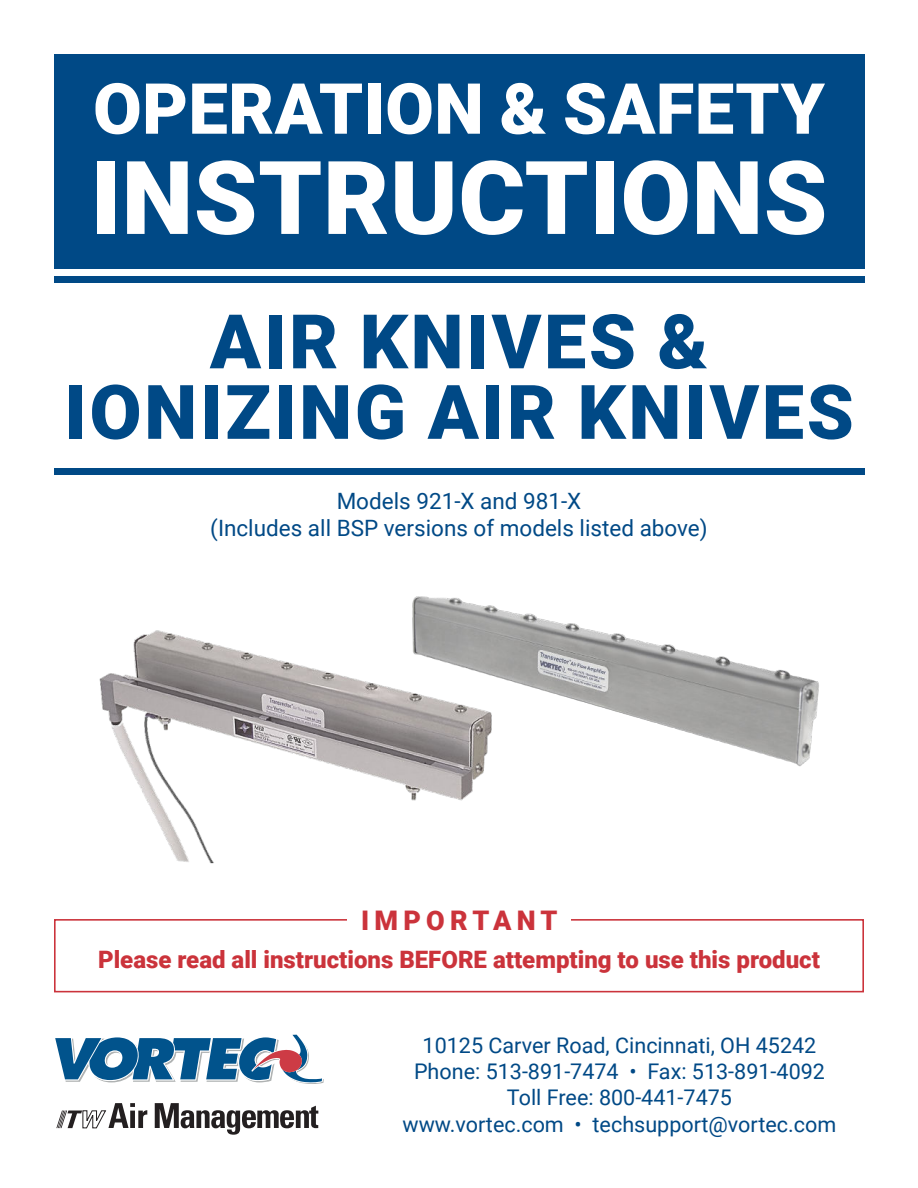
<style>
.page{position:relative;width:918px;height:1188px;background:#fff}
.page>*{position:absolute;margin:0;border:0;box-sizing:border-box;transform-origin:0 0}
.t1{font:900 102px "Roboto";letter-spacing:.005em;color:#fff}
.t2{font:900 75.45px/70.5px "Roboto";letter-spacing:.035em;color:#004986;text-align:center}
.t3{font:900 70.5px "Roboto";letter-spacing:.005em;color:#fff}
.t4{font:900 27px "Roboto";letter-spacing:.195em;color:#cb333b}
.t5{font:900 24px "Roboto";color:#cb333b}
.t6{font:22.5px/27px "Roboto";color:#004986;text-align:center}
.t7{font:21.6px/26.4px "Roboto";color:#004986;text-align:center}
</style>
<div class="page">
<div style="left:54px;top:54px;width:810px;height:214px;background:#004986"></div>
<div style="left:54px;top:919px;width:810px;height:73px;background:#fff;border:2px solid #cb333b"></div>
<div style="left:347px;top:905px;width:224px;height:30px;background:#fff"></div>
<div style="left:54px;top:276px;width:810px;height:6px;background:#004986"></div>
<div style="left:54px;top:468px;width:810px;height:7px;background:#004986"></div>
<svg style="left:56px;top:1103px;width:91px;height:25px"></svg>
<svg style="left:155px;top:1103px;width:163px;height:32px"></svg>
<svg style="left:55px;top:1034px;width:269px;height:50px"></svg>
<img style="left:99px;top:596px;width:720px;height:268px">
<h3 class="t3" style="left:93px;top:78px;width:733px">OPERATION &amp; SAFETY</h3>
<h1 class="t1" style="left:90px;top:154px;width:739px">INSTRUCTIONS</h1>
<h2 class="t2" style="left:64px;top:312px;width:791px">AIR KNIVES &amp;<br>IONIZING AIR KNIVES</h2>
<p class="t6" style="left:210px;top:489px;width:499px">Models 921-X and 981-X<br>(Includes all BSP versions of models listed above)</p>
<p class="t4" style="left:361px;top:909px;width:198px">IMPORTANT</p>
<p class="t5" style="left:98px;top:949px;width:723px">Please read all instructions BEFORE attempting to use this product</p>
<p class="t7" style="left:403px;top:1033px;width:435px">10125 Carver Road, Cincinnati, OH 45242<br>Phone: 513-891-7474 • Fax: 513-891-4092<br>Toll Free: 800-441-7475<br>www.vortec.com • techsupport@vortec.com</p>
</div>
